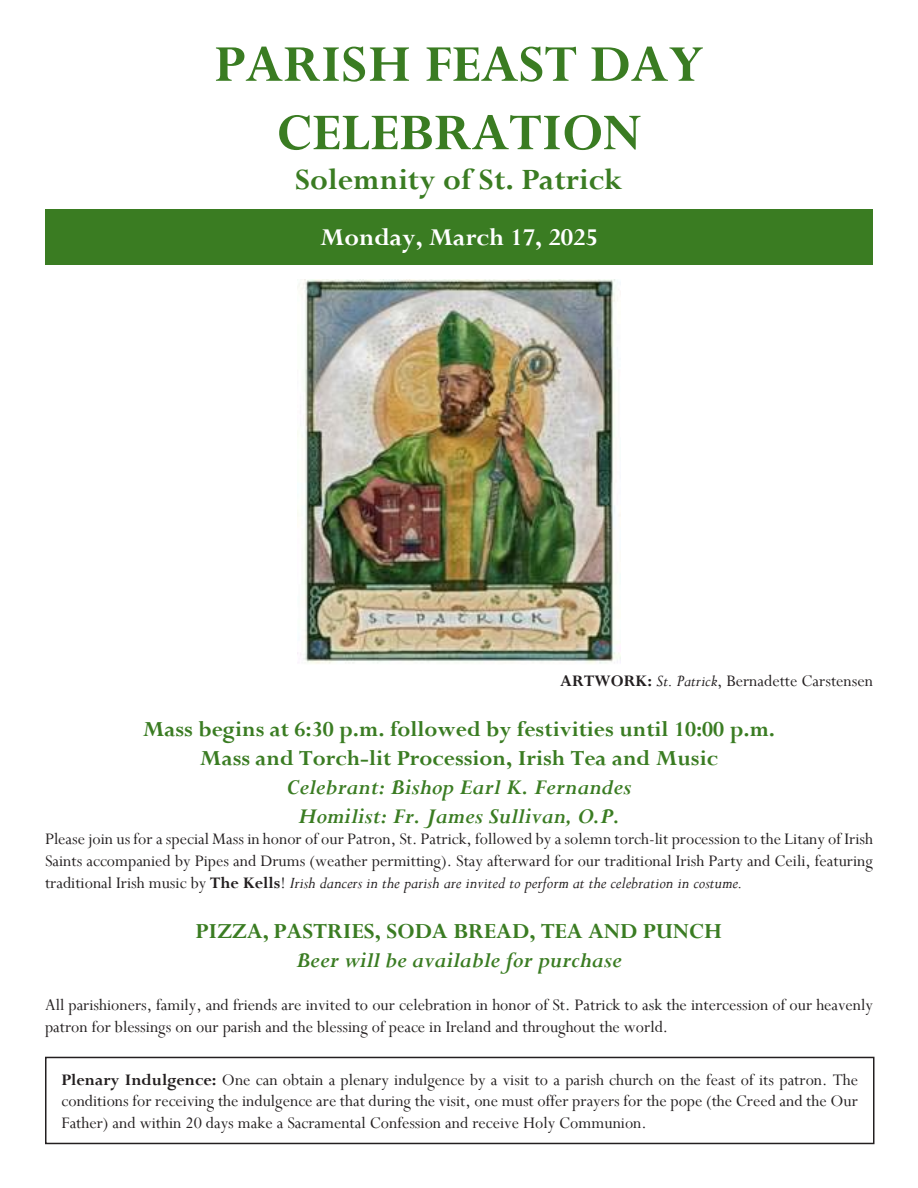
<style>
.page{position:relative;width:918px;height:1188px;background:#fff}
.page>*{position:absolute;margin:0;border:0;box-sizing:border-box;transform-origin:0 0}
.t1{font:700 57px/68.4px "Perpetua";color:#3a7c22;text-align:center}
.t2{font:700 33px "Perpetua";color:#3a7c22}
.ydp360eb45eyiv9042685035msonormal{font:700 27px "Perpetua";color:#fff}
.t3{font:700 24px "Perpetua";color:#3a7c22}
.t4{font:italic 700 24px "Perpetua";color:#3a7c22}
.ydp360eb45eyiv9042685035msonormal-2{font:18px/21.6px "Perpetua";color:#231f20;text-align:justify}
.ydpb2b6c8c2yiv6970219108msonormal{font:18px "Perpetua";color:#231f20}
.s1{font-weight:700}
.s2{font-style:italic}
</style>
<div class="page">
<div style="left:45px;top:209px;width:828px;height:55px;background:#3a7c22"></div>
<img style="left:297px;top:280px;width:324px;height:384px">
<div style="left:45px;top:1057px;width:829px;height:87px;border:2px solid #231f20"></div>
<p class="t1" style="left:214px;top:29px;width:491px">PARISH FEAST DAY<br>CELEBRATION</p>
<p class="t2" style="left:295px;top:159px;width:329px">Solemnity of St. Patrick</p>
<p class="ydp360eb45eyiv9042685035msonormal" style="left:320px;top:220px;width:279px">Monday, March 17, 2025</p>
<p class="ydpb2b6c8c2yiv6970219108msonormal" style="left:560px;top:669px;width:314px"><span class="s1">ARTWORK:</span> <span class="s2">St. Patrick</span>, Bernadette Carstensen</p>
<p class="t3" style="left:143px;top:714px;width:634px">Mass begins at 6:30 p.m. followed by festivities until 10:00 p.m.</p>
<p class="t3" style="left:200px;top:743px;width:520px">Mass and Torch-lit Procession, Irish Tea and Music</p>
<p class="t4" style="left:287px;top:772px;width:346px">Celebrant: Bishop Earl K. Fernandes</p>
<p class="t4" style="left:298px;top:801px;width:323px">Homilist: Fr. James Sullivan, O.P.</p>
<p class="ydp360eb45eyiv9042685035msonormal-2" style="left:45px;top:828px;width:830px">Please join us for a special Mass in honor of our Patron, St. Patrick, followed by a solemn torch-lit procession to the Litany of Irish Saints accompanied by Pipes and Drums (weather permitting). Stay afterward for our traditional Irish Party and Ceili, featuring traditional Irish music by <span class="s1">The Kells</span>! <span class="s2">Irish dancers in the parish are invited to perform at the celebration in costume.</span></p>
<p class="t3" style="left:196px;top:916px;width:528px">PIZZA, PASTRIES, SODA BREAD, TEA AND PUNCH</p>
<p class="t4" style="left:296px;top:945px;width:327px">Beer will be available for purchase</p>
<p class="ydp360eb45eyiv9042685035msonormal-2" style="left:45px;top:994px;width:829px">All parishioners, family, and friends are invited to our celebration in honor of St. Patrick to ask the intercession of our heavenly patron for blessings on our parish and the blessing of peace in Ireland and throughout the world.</p>
<p class="ydp360eb45eyiv9042685035msonormal-2" style="left:62px;top:1068px;width:798px"><span class="s1">Plenary Indulgence:</span> One can obtain a plenary indulgence by a visit to a parish church on the feast of its patron. The conditions for receiving the indulgence are that during the visit, one must offer prayers for the pope (the Creed and the Our Father) and within 20 days make a Sacramental Confession and receive Holy Communion.</p>
</div>
